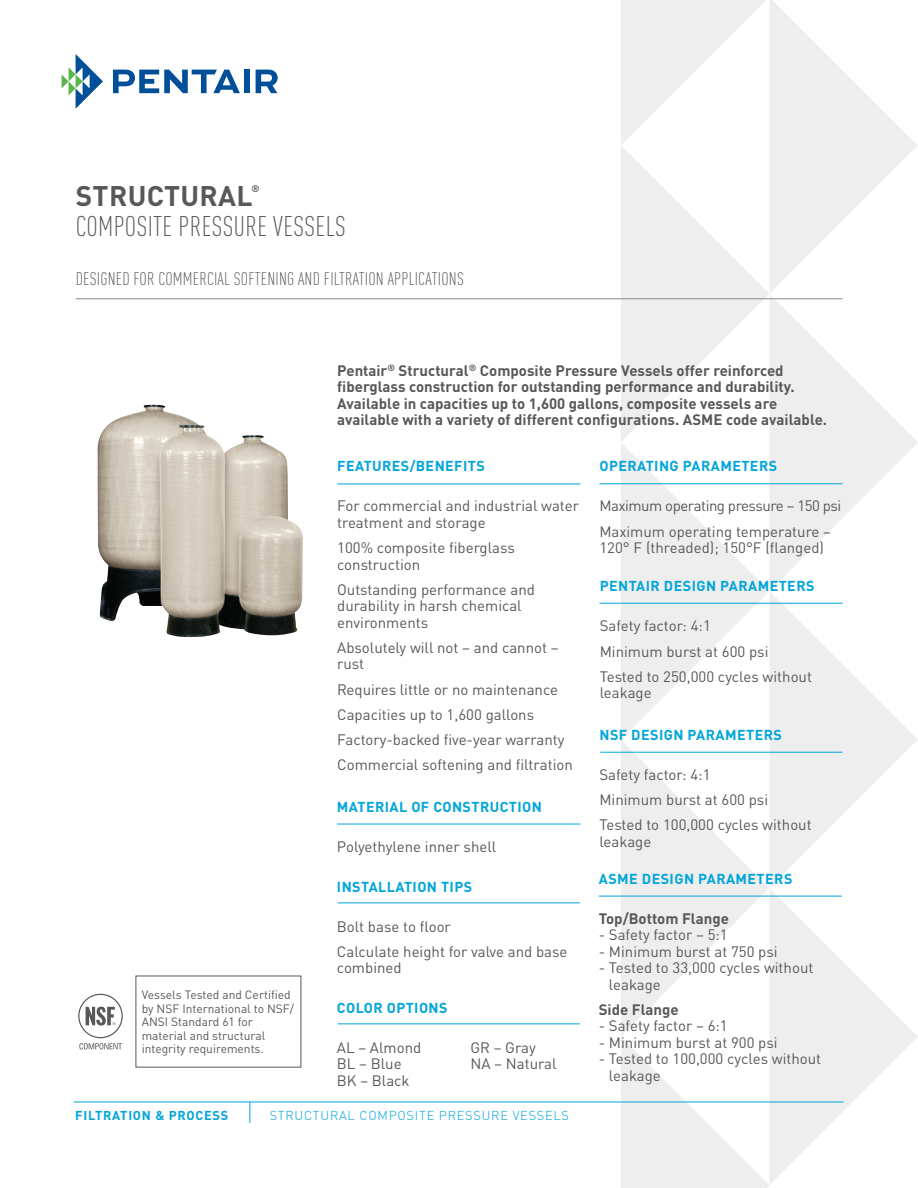
<style>
.page{position:relative;width:918px;height:1188px;background:#fff}
.page>*{position:absolute;margin:0;border:0;box-sizing:border-box;transform-origin:0 0}
.C_Descriptor_Title{font:300 condensed 28.05px "DIN Pro";letter-spacing:.01em;color:#57585a}
.BrandedProductLine_T{font:700 28.05px "DIN Pro";letter-spacing:.01em;color:#57585a}
.C_TitleSection{font:300 condensed 18px "DIN Pro";letter-spacing:.01em;color:#57585a}
.AP_Features_Benefits{font:15px/16.5px "DIN Pro";color:#57585a}
.AP_Bold_Intro_Copy{font:700 15px/16.5px "DIN Pro";color:#57585a}
.AP_Features_Benefits-2{font:15px "DIN Pro";letter-spacing:-.03em;color:#57585a}
.AP_Features_Benefits-3{font:700 15px "DIN Pro";color:#57585a}
.C_SubTitleBodyCopy{font:700 14.25px "DIN Pro";letter-spacing:.03em;color:#00a5da}
.C_Descriptor_InfoLin{font:300 12.75px "DIN Pro";letter-spacing:.06em;color:#00a5da}
.C_SolutionsPlatform{font:700 12.75px "DIN Pro";letter-spacing:.06em;color:#00a5da}
.AP_Important_Informa{font:12px/13.5px "DIN Pro";color:#57585a}
.BrandedProductLine_T-2{font:700 9.6px "DIN Pro";color:#57585a}
</style>
<div class="page">
<svg style="left:621px;top:0;width:145px;height:145px"></svg>
<svg style="left:770px;top:0;width:148px;height:293px;fill:#eee"></svg>
<svg style="left:621px;top:146px;width:148px;height:296px;fill:#f0f0f0"></svg>
<svg style="left:769px;top:295px;width:149px;height:295px"></svg>
<svg style="left:621px;top:443px;width:148px;height:296px;fill:#eeeef0"></svg>
<svg style="left:769px;top:592px;width:149px;height:295px"></svg>
<svg style="left:621px;top:740px;width:148px;height:296px;fill:#eeeef0"></svg>
<svg style="left:769px;top:889px;width:149px;height:295px"></svg>
<svg style="left:621px;top:1037px;width:148px;height:151px"></svg>
<hr style="left:73px;top:1102px;width:770px;height:1px;background:#00a5da">
<svg style="left:249px;top:1102px;width:1px;height:21px"></svg>
<svg style="left:62px;top:54px;width:41px;height:55px"></svg>
<svg style="left:113px;top:70px;width:127px;height:23px"></svg>
<div style="left:244px;top:70px;width:5px;height:23px;background:#014e99"></div>
<svg style="left:256px;top:70px;width:22px;height:23px"></svg>
<hr style="left:76px;top:298px;width:766px;height:1px;background:#87898c">
<hr style="left:337px;top:484px;width:243px;height:1px;background:#00a5da">
<hr style="left:599px;top:896px;width:243px;height:1px;background:#00a5da">
<hr style="left:599px;top:483px;width:244px;height:1px;background:#00a5da">
<hr style="left:600px;top:752px;width:242px;height:1px;background:#00a5da">
<hr style="left:337px;top:824px;width:244px;height:1px;background:#00a5da">
<hr style="left:599px;top:603px;width:244px;height:1px;background:#00a5da">
<hr style="left:338px;top:903px;width:242px;height:1px;background:#00a5da">
<img style="left:97px;top:405px;width:206px;height:233px">
<hr style="left:338px;top:1023px;width:242px;height:1px;background:#00a5da">
<svg style="left:79px;top:994px;width:43px;height:44px"></svg>
<div style="left:78px;top:994px;width:45px;height:44px;border:1px solid #57585a;border-radius:50%"></div>
<svg style="left:86px;top:1007px;width:30px;height:19px"></svg>
<svg style="left:79px;top:1043px;width:43px;height:6px"></svg>
<div style="left:136px;top:976px;width:165px;height:92px;border:1px solid #57585a"></div>
<p class="BrandedProductLine_T" style="left:76px;top:173px;width:178px">STRUCTURAL</p>
<p class="BrandedProductLine_T-2" style="left:251px;top:180px;width:10px">®</p>
<p class="C_Descriptor_Title" style="left:76px;top:206px;width:272px">COMPOSITE PRESSURE VESSELS</p>
<p class="C_TitleSection" style="left:76px;top:266px;width:390px">DESIGNED FOR COMMERCIAL SOFTENING AND FILTRATION APPLICATIONS</p>
<p class="AP_Bold_Intro_Copy" style="left:337px;top:360px;width:492px">Pentair<sup>®</sup> Structural<sup>®</sup> Composite Pressure Vessels offer reinforced fiberglass construction for outstanding performance and durability.<br>Available in capacities up to 1,600 gallons, composite vessels are available with a variety of different configurations. ASME code available.</p>
<p class="C_SubTitleBodyCopy" style="left:337px;top:454px;width:149px">FEATURES/BENEFITS</p>
<p class="AP_Features_Benefits" style="left:337px;top:496px;width:243px">For commercial and industrial water treatment and storage</p>
<p class="AP_Features_Benefits" style="left:337px;top:538px;width:179px">100% composite fiberglass construction</p>
<p class="AP_Features_Benefits" style="left:337px;top:580px;width:199px">Outstanding performance and durability in harsh chemical environments</p>
<p class="AP_Features_Benefits" style="left:337px;top:638px;width:223px">Absolutely will not – and cannot – rust</p>
<p class="AP_Features_Benefits" style="left:337px;top:679px;width:222px">Requires little or no maintenance</p>
<p class="AP_Features_Benefits" style="left:337px;top:705px;width:198px">Capacities up to 1,600 gallons</p>
<p class="AP_Features_Benefits" style="left:337px;top:730px;width:229px">Factory-backed five-year warranty</p>
<p class="AP_Features_Benefits" style="left:337px;top:755px;width:237px">Commercial softening and filtration</p>
<p class="C_SubTitleBodyCopy" style="left:337px;top:795px;width:206px">MATERIAL OF CONSTRUCTION</p>
<p class="AP_Features_Benefits" style="left:337px;top:836px;width:161px">Polyethylene inner shell</p>
<p class="C_SubTitleBodyCopy" style="left:337px;top:875px;width:137px">INSTALLATION TIPS</p>
<p class="AP_Important_Informa" style="left:142px;top:987px;width:154px">Vessels Tested and Certified by NSF International to NSF/<br>ANSI Standard 61 for material and structural integrity requirements.</p>
<p class="AP_Features_Benefits" style="left:337px;top:916px;width:116px">Bolt base to floor</p>
<p class="AP_Features_Benefits" style="left:337px;top:942px;width:232px">Calculate height for valve and base combined</p>
<p class="C_SubTitleBodyCopy" style="left:337px;top:995px;width:112px">COLOR OPTIONS</p>
<p class="AP_Features_Benefits" style="left:337px;top:1037px;width:86px">AL – Almond</p>
<p class="AP_Features_Benefits" style="left:470px;top:1037px;width:67px">GR – Gray</p>
<p class="AP_Features_Benefits" style="left:337px;top:1054px;width:66px">BL – Blue</p>
<p class="AP_Features_Benefits" style="left:470px;top:1054px;width:88px">NA – Natural</p>
<p class="AP_Features_Benefits" style="left:337px;top:1070px;width:74px">BK – Black</p>
<p class="C_SolutionsPlatform" style="left:75px;top:1105px;width:155px">FILTRATION &amp; PROCESS</p>
<p class="C_Descriptor_InfoLin" style="left:270px;top:1106px;width:301px">STRUCTURAL COMPOSITE PRESSURE VESSELS</p>
<p class="C_SubTitleBodyCopy" style="left:599px;top:454px;width:179px">OPERATING PARAMETERS</p>
<p class="AP_Features_Benefits-2" style="left:599px;top:494px;width:243px">Maximum operating pressure – 150 psi</p>
<p class="AP_Features_Benefits" style="left:599px;top:521px;width:233px">Maximum operating temperature –<br>120° F (threaded); 150°F (flanged)</p>
<p class="C_SubTitleBodyCopy" style="left:600px;top:574px;width:216px">PENTAIR DESIGN PARAMETERS</p>
<p class="AP_Features_Benefits" style="left:600px;top:616px;width:113px">Safety factor: 4:1</p>
<p class="AP_Features_Benefits" style="left:600px;top:641px;width:170px">Minimum burst at 600 psi</p>
<p class="AP_Features_Benefits" style="left:600px;top:667px;width:214px">Tested to 250,000 cycles without leakage</p>
<p class="C_SubTitleBodyCopy" style="left:599px;top:723px;width:184px">NSF DESIGN PARAMETERS</p>
<p class="AP_Features_Benefits" style="left:599px;top:765px;width:113px">Safety factor: 4:1</p>
<p class="AP_Features_Benefits" style="left:599px;top:790px;width:170px">Minimum burst at 600 psi</p>
<p class="AP_Features_Benefits" style="left:599px;top:815px;width:214px">Tested to 100,000 cycles without leakage</p>
<p class="C_SubTitleBodyCopy" style="left:599px;top:867px;width:195px">ASME DESIGN PARAMETERS</p>
<p class="AP_Features_Benefits-3" style="left:599px;top:906px;width:132px">Top/Bottom Flange</p>
<p class="AP_Features_Benefits" style="left:599px;top:925px;width:130px">- Safety factor – 5:1</p>
<p class="AP_Features_Benefits" style="left:599px;top:942px;width:180px">- Minimum burst at 750 psi</p>
<p class="AP_Features_Benefits" style="left:609px;top:958px;width:206px;text-indent:-10px">- Tested to 33,000 cycles without leakage</p>
<p class="AP_Features_Benefits-3" style="left:599px;top:997px;width:81px">Side Flange</p>
<p class="AP_Features_Benefits" style="left:599px;top:1016px;width:130px">- Safety factor – 6:1</p>
<p class="AP_Features_Benefits" style="left:599px;top:1033px;width:180px">- Minimum burst at 900 psi</p>
<p class="AP_Features_Benefits" style="left:609px;top:1049px;width:214px;text-indent:-10px">- Tested to 100,000 cycles without leakage</p>
</div>
